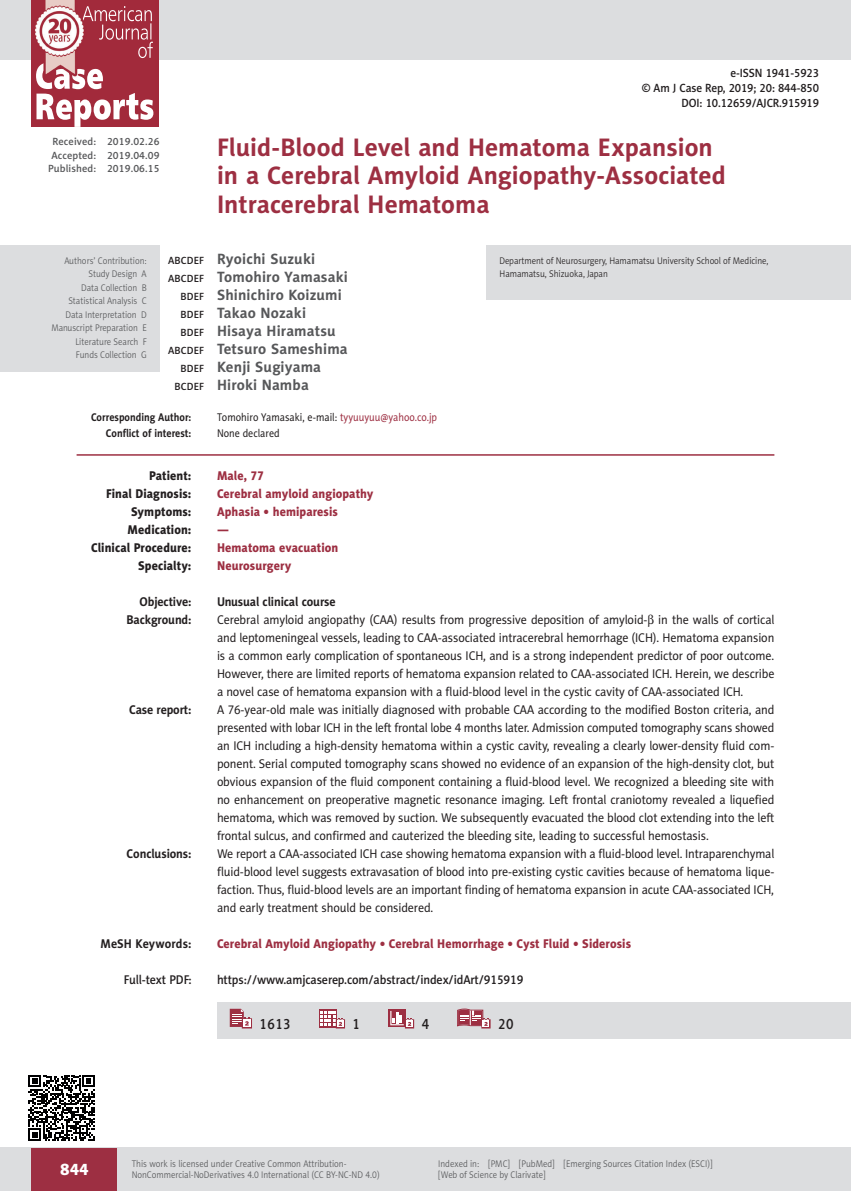
<style>
.page{position:relative;width:851px;height:1191px;background:#fff}
.page>*{position:absolute;margin:0;border:0;box-sizing:border-box;transform-origin:0 0}
.AJCR_Tytul{font:700 25.5px/28.5px "Naomi Sans EFN";color:#9d2f42}
.t1{font:16.5px "Naomi Sans EFN Heavy";color:#fff}
.AJCR_Autorzy{font:700 15px "Naomi Sans EFN";letter-spacing:.01em;color:#57585a}
.AJCR_dane{font:15px "Naomi Sans EFN Medium";letter-spacing:.03em;color:#231f20;scale:.9 1}
.AJCR_Summary_body{font:12.75px/18px "Naomi Sans EFN";letter-spacing:-.01em;color:#231f20;text-align:justify;scale:.95 1}
.AJCR_keywords{font:12.75px "Naomi Sans EFN Heavy";letter-spacing:.005em;color:#9d2f42;scale:.95 1}
.AJCR_keywords-2{font:12.75px "Naomi Sans EFN Heavy";letter-spacing:.005em;color:#231f20;scale:.95 1}
.AJCR_full_text_pdf{font:12.75px "Naomi Sans EFN Medium";letter-spacing:-.01em;color:#231f20;scale:.95 1}
.AJCR_Summary_body-2{font:700 12.75px "Naomi Sans EFN";letter-spacing:-.01em;color:#231f20;scale:.95 1}
.AJCR_keywords-3{font:700 12.75px "Naomi Sans EFN";letter-spacing:.005em;color:#231f20;scale:.95 1}
.AJCR_full_text_pdf-2{font:12px "Naomi Sans EFN Medium";letter-spacing:-.01em;color:#231f20;scale:.95 1}
.AJCR_Adres{font:11.25px "Naomi Sans EFN";color:#231f20;scale:.9 1}
.AJCR_Adres-2{font:700 11.25px "Naomi Sans EFN";color:#231f20;scale:.9 1}
.t2{font:10.5px "Naomi Sans EFN Medium";letter-spacing:.01em;color:#57585a}
.t3{font:9.75px/11.2px "Naomi Sans EFN Light";color:#57585a;scale:.9 1}
.AJCR_Afiliacja{font:9.75px/13.5px "Naomi Sans EFN Light";color:#231f20;scale:.9 1}
.s1{font-family:"Naomi Sans EFN Medium";font-weight:400;font-size:10.5px;color:#231f20}
.s2{color:#9d2f42}
.s3{font-family:"Standard Sym L"}
</style>
<div class="page">
<div style="left:217px;top:1002px;width:633px;height:36px;background:#dcdddf"></div>
<svg style="left:230px;top:1008px;width:22px;height:20px"></svg>
<div style="left:319px;top:1009px;width:17px;height:18px;background:#9d2f42"></div>
<svg style="left:320px;top:1010px;width:25px;height:18px"></svg>
<div style="left:388px;top:1009px;width:18px;height:18px;background:#9d2f42"></div>
<svg style="left:390px;top:1011px;width:24px;height:17px"></svg>
<svg style="left:457px;top:1008px;width:33px;height:20px"></svg>
<hr style="left:77px;top:454px;width:697px;height:2px;background:#9d2f42">
<div style="left:0;top:246px;width:159px;height:126px;background:#dcdddf"></div>
<div style="left:486px;top:246px;width:364px;height:54px;background:#dcdddf"></div>
<svg style="left:28px;top:1075px;width:67px;height:66px"></svg>
<hr style="left:850px;top:0;width:1px;height:60px;background:#dcdddf">
<div style="left:0;top:1148px;width:850px;height:43px;background:#dcdddf"></div>
<div style="left:32px;top:1147px;width:85px;height:43px;background:#9d2f42"></div>
<div style="left:0;top:0;width:850px;height:60px;background:#dcdddf"></div>
<img style="left:32px;top:0;width:127px;height:127px">
<img style="left:36px;top:63px;width:117px;height:64px">
<img style="left:82px;top:6px;width:70px;height:34px">
<p class="AJCR_full_text_pdf-2" style="left:730px;top:66px;width:95px">e-ISSN 1941-5923</p>
<p class="AJCR_full_text_pdf-2" style="left:641px;top:81px;width:188px">© Am J Case Rep, 2019; 20: 844-850</p>
<p class="AJCR_full_text_pdf-2" style="left:681px;top:96px;width:146px">DOI: 10.12659/AJCR.915919</p>
<p class="AJCR_Tytul" style="left:217px;top:133px;width:510px">Fluid-Blood Level and Hematoma Expansion in a Cerebral Amyloid Angiopathy-Associated<br>Intracerebral Hematoma</p>
<p class="AJCR_Autorzy" style="left:168px;top:250px;width:148px"><span class="s1">ABCDEF</span> Ryoichi Suzuki</p>
<p class="AJCR_Autorzy" style="left:168px;top:268px;width:181px"><span class="s1">ABCDEF</span> Tomohiro Yamasaki</p>
<p class="AJCR_Autorzy" style="left:180px;top:286px;width:163px"><span class="s1">BDEF</span> Shinichiro Koizumi</p>
<p class="AJCR_Autorzy" style="left:180px;top:304px;width:127px"><span class="s1">BDEF</span> Takao Nozaki</p>
<p class="AJCR_Autorzy" style="left:180px;top:322px;width:157px"><span class="s1">BDEF</span> Hisaya Hiramatsu</p>
<p class="AJCR_Autorzy" style="left:168px;top:340px;width:181px"><span class="s1">ABCDEF</span> Tetsuro Sameshima</p>
<p class="AJCR_Autorzy" style="left:180px;top:358px;width:142px"><span class="s1">BDEF</span> Kenji Sugiyama</p>
<p class="AJCR_Autorzy" style="left:175px;top:376px;width:136px"><span class="s1">BCDEF</span> Hiroki Namba</p>
<p class="AJCR_Adres-2" style="left:91px;top:411px;width:113px">Corresponding Author:</p>
<p class="AJCR_Adres" style="left:217px;top:411px;width:246px">Tomohiro Yamasaki, e-mail: <span class="s2">tyyuuyuu@yahoo.co.jp</span></p>
<p class="AJCR_Adres-2" style="left:106px;top:427px;width:97px">Conflict of interest:</p>
<p class="AJCR_Adres" style="left:217px;top:427px;width:71px">None declared</p>
<p class="AJCR_keywords-2" style="left:149px;top:468px;width:46px">Patient:</p>
<p class="AJCR_keywords" style="left:217px;top:468px;width:51px">Male, 77</p>
<p class="AJCR_keywords-2" style="left:106px;top:486px;width:91px">Final Diagnosis:</p>
<p class="AJCR_keywords" style="left:217px;top:486px;width:166px">Cerebral amyloid angiopathy</p>
<p class="AJCR_keywords-2" style="left:131px;top:504px;width:65px">Symptoms:</p>
<p class="AJCR_keywords" style="left:217px;top:504px;width:129px">Aphasia • hemiparesis</p>
<p class="AJCR_keywords-2" style="left:128px;top:522px;width:69px">Medication:</p>
<p class="AJCR_keywords" style="left:217px;top:522px;width:14px">—</p>
<p class="AJCR_keywords-2" style="left:91px;top:540px;width:107px">Clinical Procedure:</p>
<p class="AJCR_keywords" style="left:217px;top:540px;width:129px">Hematoma evacuation</p>
<p class="AJCR_keywords-2" style="left:138px;top:558px;width:58px">Specialty:</p>
<p class="AJCR_keywords" style="left:217px;top:558px;width:80px">Neurosurgery</p>
<p class="AJCR_Summary_body-2" style="left:139px;top:594px;width:56px">Objective:</p>
<p class="AJCR_Summary_body-2" style="left:217px;top:594px;width:126px">Unusual clinical course</p>
<p class="AJCR_Summary_body-2" style="left:126px;top:612px;width:70px">Background:</p>
<p class="AJCR_Summary_body" style="left:217px;top:611px;width:588px">Cerebral amyloid angiopathy (CAA) results from progressive deposition of amyloid-<span class="s3">b</span> in the walls of cortical and leptomeningeal vessels, leading to CAA-associated intracerebral hemorrhage (ICH). Hematoma expansion is a common early complication of spontaneous ICH, and is a strong independent predictor of poor outcome.<br>However, there are limited reports of hematoma expansion related to CAA-associated ICH. Herein, we describe a novel case of hematoma expansion with a fluid-blood level in the cystic cavity of CAA-associated ICH.</p>
<p class="AJCR_Summary_body-2" style="left:129px;top:702px;width:67px">Case report:</p>
<p class="AJCR_Summary_body" style="left:217px;top:701px;width:588px">A 76-year-old male was initially diagnosed with probable CAA according to the modified Boston criteria, and presented with lobar ICH in the left frontal lobe 4 months later. Admission computed tomography scans showed an ICH including a high-density hematoma within a cystic cavity, revealing a clearly lower-density fluid com&shy;ponent. Serial computed tomography scans showed no evidence of an expansion of the high-density clot, but obvious expansion of the fluid component containing a fluid-blood level. We recognized a bleeding site with no enhancement on preoperative magnetic resonance imaging. Left frontal craniotomy revealed a liquefied hematoma, which was removed by suction. We subsequently evacuated the blood clot extending into the left frontal sulcus, and confirmed and cauterized the bleeding site, leading to successful hemostasis.</p>
<p class="AJCR_Summary_body-2" style="left:127px;top:846px;width:70px">Conclusions:</p>
<p class="AJCR_Summary_body" style="left:217px;top:845px;width:588px">We report a CAA-associated ICH case showing hematoma expansion with a fluid-blood level. Intraparenchymal fluid-blood level suggests extravasation of blood into pre-existing cystic cavities because of hematoma lique&shy;faction. Thus, fluid-blood levels are an important finding of hematoma expansion in acute CAA-associated ICH, and early treatment should be considered.</p>
<p class="AJCR_keywords-3" style="left:100px;top:936px;width:97px">MeSH Keywords:</p>
<p class="AJCR_keywords" style="left:217px;top:936px;width:437px">Cerebral Amyloid Angiopathy • Cerebral Hemorrhage • Cyst Fluid • Siderosis</p>
<p class="AJCR_full_text_pdf" style="left:124px;top:972px;width:73px">Full-text PDF:</p>
<p class="AJCR_full_text_pdf" style="left:217px;top:972px;width:324px">https://www.amjcaserep.com/abstract/index/idArt/915919</p>
<p class="t2" style="left:52px;top:136px;width:109px">Received: 2019.02.26</p>
<p class="t2" style="left:51px;top:149px;width:110px">Accepted: 2019.04.09</p>
<p class="t2" style="left:48px;top:163px;width:113px">Published: 2019.06.15</p>
<p class="t3" style="left:64px;top:255px;width:93px">Authors’ Contribution:</p>
<p class="t3" style="left:88px;top:268px;width:66px">Study Design A</p>
<p class="t3" style="left:81px;top:282px;width:74px">Data Collection B</p>
<p class="t3" style="left:68px;top:295px;width:89px">Statistical Analysis C</p>
<p class="t3" style="left:65px;top:309px;width:92px">Data Interpretation D</p>
<p class="t3" style="left:51px;top:322px;width:107px">Manuscript Preparation E</p>
<p class="t3" style="left:75px;top:336px;width:81px">Literature Search F</p>
<p class="t3" style="left:76px;top:349px;width:80px">Funds Collection G</p>
<p class="AJCR_Afiliacja" style="left:499px;top:254px;width:300px">Department of Neurosurgery, Hamamatsu University School of Medicine,<br>Hamamatsu, Shizuoka, Japan</p>
<p class="AJCR_dane" style="left:259px;top:1014px;width:36px">1613</p>
<p class="AJCR_dane" style="left:352px;top:1014px;width:10px">1</p>
<p class="AJCR_dane" style="left:421px;top:1014px;width:10px">4</p>
<p class="AJCR_dane" style="left:498px;top:1014px;width:19px">20</p>
<p class="t1" style="left:60px;top:1159px;width:30px">844</p>
<p class="t3" style="left:438px;top:1158px;width:306px">Indexed in: [PMC] [PubMed] [Emerging Sources Citation Index (ESCI)] [Web of Science by Clarivate]</p>
<p class="t3" style="left:132px;top:1158px;width:277px">This work is licensed under Creative Common Attribution-<br>NonCommercial-NoDerivatives 4.0 International (CC BY-NC-ND 4.0)</p>
</div>
